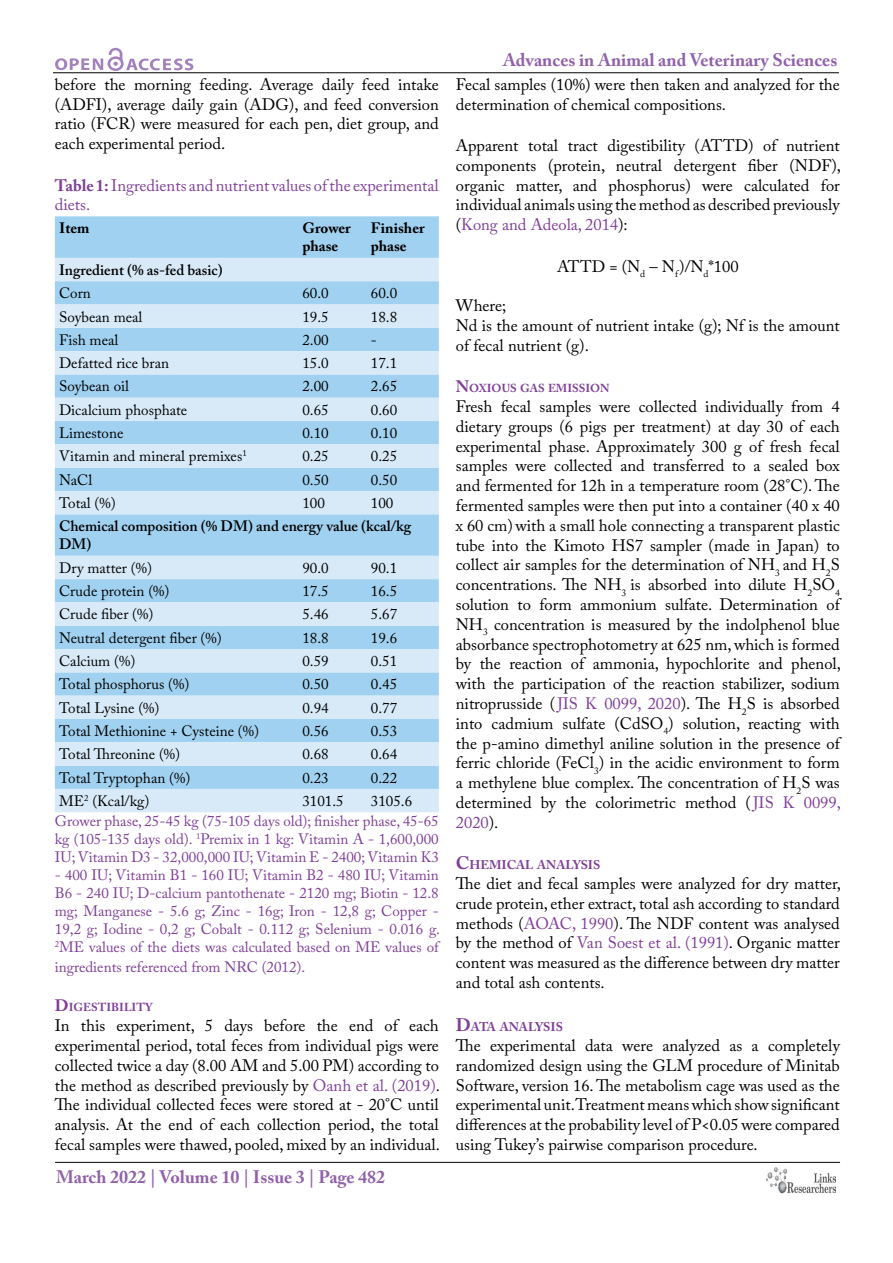
<style>
.page{position:relative;width:893px;height:1263px;background:#fff}
.page>*{position:absolute;margin:0;border:0;box-sizing:border-box;transform-origin:0 0}
.t1{font:700 18px "Adobe Caslon Pro";color:#9161a9}
.t2{font:16.5px/19.8px "Adobe Caslon Pro";color:#000;text-align:justify}
.t3{font:16.5px/19.8px "Adobe Caslon Pro";color:#7f3f98}
.t4{font:15px "Adobe Caslon Pro";color:#000}
.t5{font:15px/18px "Adobe Caslon Pro";color:#7f3f98;text-align:justify}
.t6{font:600 15px/18px "Adobe Caslon Pro";color:#000}
.t7{font:700 15px/18px "Adobe Caslon Pro";color:#000}
.t8{font:700 12.6px "Adobe Caslon Pro";color:#7f3f98}
.t9{font:700 11.55px "Adobe Caslon Pro";color:#7f3f98}
.s1{font-weight:700}
.s2{font-size:16.5px}
.s3{color:#7f3f98}
.s4{font-size:18px}
</style>
<div class="page">
<hr style="left:53px;top:72px;width:786px;height:1px;background:#000">
<hr style="left:55px;top:1162px;width:785px;height:1px;background:#000">
<svg style="left:55px;top:48px;width:138px;height:23px"></svg>
<img style="left:767px;top:1167px;width:68px;height:27px">
<div style="left:55px;top:216px;width:384px;height:42px;background:#a1d1f0"></div>
<svg style="left:55px;top:258px;width:384px;height:554px;background:#bdddf4"></svg>
<p class="t2" style="left:55px;top:74px;width:385px">before the morning feeding. Average daily feed intake (ADFI), average daily gain (ADG), and feed conversion ratio (FCR) were measured for each pen, diet group, and each experimental period.</p>
<p class="t3" style="left:55px;top:175px;width:385px"><span class="s1">Table 1:</span> Ingredients and nutrient values of the experimental diets.</p>
<p class="t7" style="left:59px;top:219px;width:32px">Item</p>
<p class="t7" style="left:302px;top:219px;width:50px">Grower phase</p>
<p class="t7" style="left:371px;top:219px;width:55px">Finisher phase</p>
<p class="t6" style="left:59px;top:261px;width:165px">Ingredient (% as-fed basic)</p>
<p class="t4" style="left:59px;top:284px;width:33px">Corn</p>
<p class="t4" style="left:302px;top:284px;width:28px">60.0</p>
<p class="t4" style="left:371px;top:284px;width:28px">60.0</p>
<p class="t4" style="left:59px;top:308px;width:85px">Soybean meal</p>
<p class="t4" style="left:302px;top:308px;width:28px">19.5</p>
<p class="t4" style="left:371px;top:308px;width:28px">18.8</p>
<p class="t4" style="left:59px;top:331px;width:61px">Fish meal</p>
<p class="t4" style="left:302px;top:331px;width:28px">2.00</p>
<p class="t4" style="left:371px;top:331px;width:8px">-</p>
<p class="t4" style="left:59px;top:354px;width:111px">Defatted rice bran</p>
<p class="t4" style="left:302px;top:354px;width:28px">15.0</p>
<p class="t4" style="left:371px;top:354px;width:28px">17.1</p>
<p class="t4" style="left:59px;top:377px;width:71px">Soybean oil</p>
<p class="t4" style="left:302px;top:377px;width:28px">2.00</p>
<p class="t4" style="left:371px;top:377px;width:28px">2.65</p>
<p class="t4" style="left:59px;top:401px;width:130px">Dicalcium phosphate</p>
<p class="t4" style="left:302px;top:401px;width:28px">0.65</p>
<p class="t4" style="left:371px;top:401px;width:28px">0.60</p>
<p class="t4" style="left:59px;top:424px;width:66px">Limestone</p>
<p class="t4" style="left:302px;top:424px;width:28px">0.10</p>
<p class="t4" style="left:371px;top:424px;width:28px">0.10</p>
<p class="t4" style="left:59px;top:447px;width:189px">Vitamin and mineral premixes<sup>1</sup></p>
<p class="t4" style="left:302px;top:447px;width:28px">0.25</p>
<p class="t4" style="left:371px;top:447px;width:28px">0.25</p>
<p class="t4" style="left:59px;top:471px;width:35px">NaCl</p>
<p class="t4" style="left:302px;top:471px;width:28px">0.50</p>
<p class="t4" style="left:371px;top:471px;width:28px">0.50</p>
<p class="t4" style="left:59px;top:494px;width:58px">Total (%)</p>
<p class="t4" style="left:302px;top:494px;width:24px">100</p>
<p class="t4" style="left:371px;top:494px;width:24px">100</p>
<p class="t6" style="left:59px;top:517px;width:354px">Chemical composition (% DM) and energy value (kcal/kg<br>DM)</p>
<p class="t4" style="left:59px;top:559px;width:94px">Dry matter (%)</p>
<p class="t4" style="left:302px;top:559px;width:28px">90.0</p>
<p class="t4" style="left:371px;top:559px;width:28px">90.1</p>
<p class="t4" style="left:59px;top:582px;width:112px">Crude protein (%)</p>
<p class="t4" style="left:302px;top:582px;width:28px">17.5</p>
<p class="t4" style="left:371px;top:582px;width:28px">16.5</p>
<p class="t4" style="left:59px;top:605px;width:96px">Crude fiber (%)</p>
<p class="t4" style="left:302px;top:605px;width:28px">5.46</p>
<p class="t4" style="left:371px;top:605px;width:28px">5.67</p>
<p class="t4" style="left:59px;top:629px;width:164px">Neutral detergent fiber (%)</p>
<p class="t4" style="left:302px;top:629px;width:28px">18.8</p>
<p class="t4" style="left:371px;top:629px;width:28px">19.6</p>
<p class="t4" style="left:59px;top:652px;width:78px">Calcium (%)</p>
<p class="t4" style="left:302px;top:652px;width:28px">0.59</p>
<p class="t4" style="left:371px;top:652px;width:28px">0.51</p>
<p class="t4" style="left:59px;top:675px;width:132px">Total phosphorus (%)</p>
<p class="t4" style="left:302px;top:675px;width:28px">0.50</p>
<p class="t4" style="left:371px;top:675px;width:28px">0.45</p>
<p class="t4" style="left:59px;top:699px;width:102px">Total Lysine (%)</p>
<p class="t4" style="left:302px;top:699px;width:28px">0.94</p>
<p class="t4" style="left:371px;top:699px;width:28px">0.77</p>
<p class="t4" style="left:59px;top:722px;width:201px">Total Methionine + Cysteine (%)</p>
<p class="t4" style="left:302px;top:722px;width:28px">0.56</p>
<p class="t4" style="left:371px;top:722px;width:28px">0.53</p>
<p class="t4" style="left:59px;top:745px;width:123px">Total Threonine (%)</p>
<p class="t4" style="left:302px;top:745px;width:28px">0.68</p>
<p class="t4" style="left:371px;top:745px;width:28px">0.64</p>
<p class="t4" style="left:59px;top:769px;width:133px">Total Tryptophan (%)</p>
<p class="t4" style="left:302px;top:769px;width:28px">0.23</p>
<p class="t4" style="left:371px;top:769px;width:28px">0.22</p>
<p class="t4" style="left:59px;top:792px;width:92px">ME<sup>2</sup> (Kcal/kg)</p>
<p class="t4" style="left:302px;top:792px;width:43px">3101.5</p>
<p class="t4" style="left:371px;top:792px;width:43px">3105.6</p>
<p class="t5" style="left:55px;top:811px;width:385px">Grower phase, 25-45 kg (75-105 days old); finisher phase, 45-65 kg (105-135 days old). <sup>1</sup>Premix in 1 kg: Vitamin A - 1,600,000<br>IU; Vitamin D3 - 32,000,000 IU; Vitamin E - 2400; Vitamin K3</p>
<p class="t5" style="left:55px;top:865px;width:387px">- 400 IU; Vitamin B1 - 160 IU; Vitamin B2 - 480 IU; Vitamin B6 - 240 IU; D-calcium pantothenate - 2120 mg; Biotin - 12.8 mg; Manganese - 5.6 g; Zinc - 16g; Iron - 12,8 g; Copper - 19,2 g; Iodine - 0,2 g; Cobalt - 0.112 g; Selenium - 0.016 g.<br><sup>2</sup>ME values of the diets was calculated based on ME values of</p>
<p class="t5" style="left:55px;top:957px;width:252px">ingredients referenced from NRC (2012).</p>
<p class="t9" style="left:55px;top:1001px;width:99px"><span class="s2">D</span>IGESTIBILITY</p>
<p class="t2" style="left:55px;top:1016px;width:387px">In this experiment, 5 days before the end of each experimental period, total feces from individual pigs were collected twice a day (8.00 AM and 5.00 PM) according to the method as described previously by <span class="s3">Oanh et al. (2019)</span>.<br>The individual collected feces were stored at - 20°C until analysis. At the end of each collection period, the total fecal samples were thawed, pooled, mixed by an individual.</p>
<p class="t1" style="left:56px;top:1166px;width:331px">March 2022 | Volume 10 | Issue 3 | Page 482</p>
<p class="t1" style="left:503px;top:50px;width:336px">Advances in Animal and Veterinary Sciences</p>
<p class="t2" style="left:456px;top:74px;width:385px">Fecal samples (10%) were then taken and analyzed for the determination of chemical compositions.</p>
<p class="t2" style="left:456px;top:135px;width:387px">Apparent total tract digestibility (ATTD) of nutrient components (protein, neutral detergent fiber (NDF), organic matter, and phosphorus) were calculated for individual animals using the method as described previously (<span class="s3">Kong and Adeola, 2014</span>):</p>
<p class="t2" style="left:557px;top:256px;width:183px">ATTD = (N<sub>d</sub> – N<sub>f</sub>)/N<sub>d</sub>*100</p>
<p class="t2" style="left:456px;top:296px;width:385px;text-align:left">Where;<br>Nd is the amount of nutrient intake (g); Nf is the amount of fecal nutrient (g).</p>
<p class="t9" style="left:456px;top:381px;width:155px"><span class="s2">N</span>OXIOUS GAS EMISSION</p>
<p class="t2" style="left:456px;top:396px;width:387px">Fresh fecal samples were collected individually from 4 dietary groups (6 pigs per treatment) at day 30 of each experimental phase. Approximately 300 g of fresh fecal samples were collected and transferred to a sealed box and fermented for 12h in a temperature room (28°C). The fermented samples were then put into a container (40 x 40 x 60 cm)with a small hole connecting a transparent plastic tube into the Kimoto HS7 sampler (made in Japan) to collect air samples for the determination of NH<sub>3</sub> and H<sub>2</sub>S concentrations. The NH<sub>3</sub> is absorbed into dilute H<sub>2</sub>SO<sub>4 </sub>solution to form ammonium sulfate. Determination of NH<sub>3</sub> concentration is measured by the indolphenol blue absorbance spectrophotometry at 625 nm, which is formed by the reaction of ammonia, hypochlorite and phenol, with the participation of the reaction stabilizer, sodium nitroprusside (<span class="s3">JIS K 0099, 2020</span>). The H<sub>2</sub>S is absorbed into cadmium sulfate (CdSO<sub>4</sub>) solution, reacting with the p-amino dimethyl aniline solution in the presence of ferric chloride (FeCl<sub>3</sub>) in the acidic environment to form a methylene blue complex. The concentration of H<sub>2</sub>S was determined by the colorimetric method (<span class="s3">JIS K 0099, 2020</span>).</p>
<p class="t8" style="left:456px;top:857px;width:145px"><span class="s4">C</span>HEMICAL ANALYSIS</p>
<p class="t2" style="left:456px;top:873px;width:387px">The diet and fecal samples were analyzed for dry matter, crude protein, ether extract, total ash according to standard methods (<span class="s3">AOAC, 1990</span>). The NDF content was analysed by the method of <span class="s3">Van Soest et al. (1991)</span>. Organic matter content was measured as the difference between dry matter and total ash contents.</p>
<p class="t8" style="left:456px;top:1019px;width:107px"><span class="s4">D</span>ATA ANALYSIS</p>
<p class="t2" style="left:456px;top:1035px;width:385px">The experimental data were analyzed as a completely randomized design using the GLM procedure of Minitab Software, version 16. The metabolism cage was used as the experimental unit. Treatment means which show significant differences at the probability level of P&lt;0.05 were compared using Tukey’s pairwise comparison procedure.</p>
</div>
